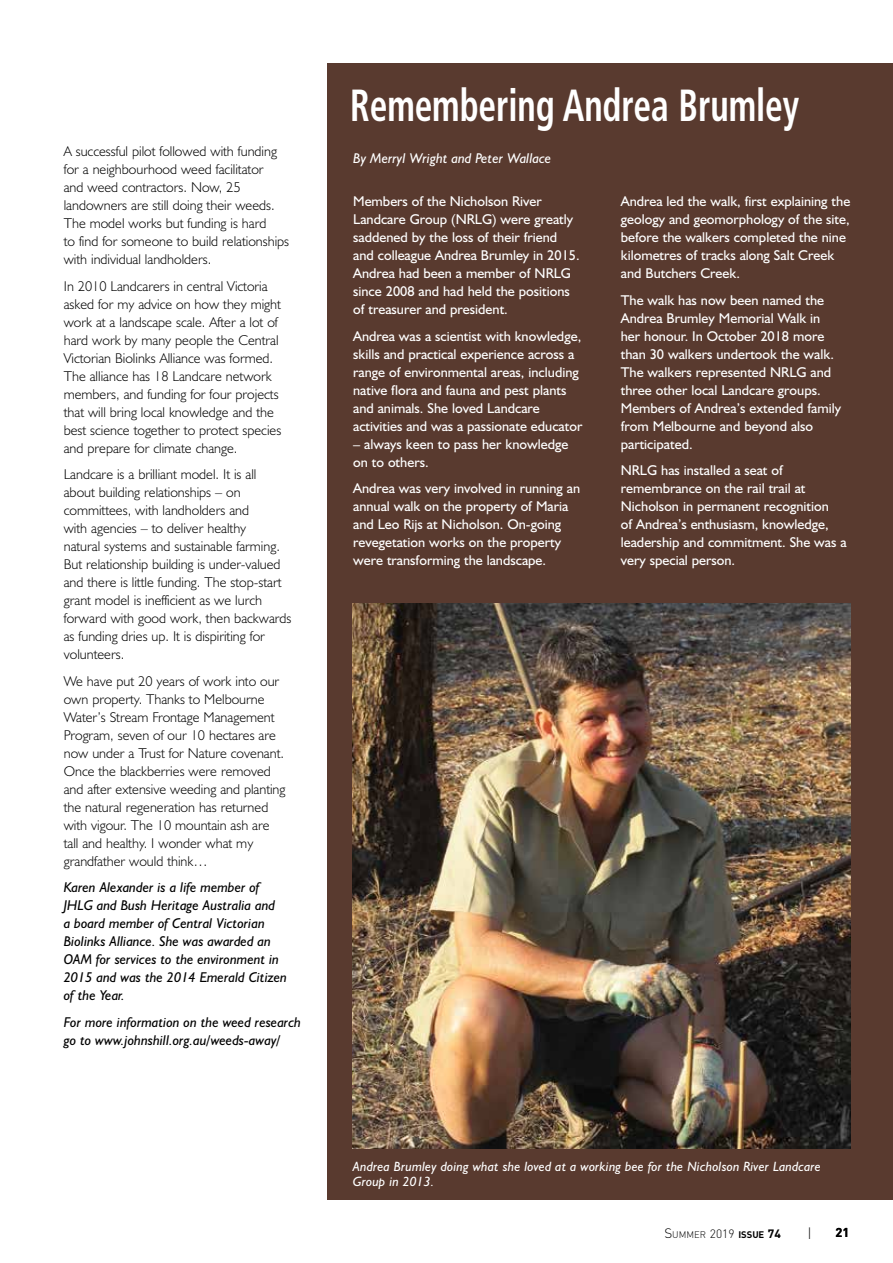
<style>
.page{position:relative;width:893px;height:1263px;background:#fff}
.page>*{position:absolute;margin:0;border:0;box-sizing:border-box;transform-origin:0 0}
.t1{font:700 condensed 45px "Frutiger";letter-spacing:-.005em;color:#fff;scale:.79 1}
.t2{font:300 14.25px/18px "Humanist 521 BT";color:#000}
.t3{font:14.25px/18px "Humanist 521 BT";color:#fff}
.t4{font:italic 14.25px/18px "Humanist 521 BT";color:#000}
.t5{font:italic 14.25px "Humanist 521 BT";color:#fff}
.t6{font:italic 13.5px/15.8px "Humanist 521 BT";letter-spacing:.01em;color:#fff}
.t7{font:300 13.5px "DIN";color:#000}
.t8{font:700 12.75px "DIN";color:#000}
.t9{font:300 9.45px "DIN";color:#000}
.s1{font-size:13.5px}
.s2{font-size:12px}
.s3{font-weight:700}
.s4{font-weight:700;font-size:12px}
</style>
<div class="page">
<div style="left:327px;top:64px;width:566px;height:1136px;background:#593a2f"></div>
<img style="left:353px;top:603px;width:497px;height:546px">
<p class="t2" style="left:64px;top:142px;width:227px">A successful pilot followed with funding for a neighbourhood weed facilitator<br>and weed contractors. Now, 25 landowners are still doing their weeds.<br>The model works but funding is hard<br>to find for someone to build relationships with individual landholders.</p>
<p class="t2" style="left:64px;top:277px;width:219px">In 2010 Landcarers in central Victoria asked for my advice on how they might work at a landscape scale. After a lot of hard work by many people the Central Victorian Biolinks Alliance was formed.<br>The alliance has 18 Landcare network members, and funding for four projects that will bring local knowledge and the best science together to protect species and prepare for climate change.</p>
<p class="t2" style="left:64px;top:465px;width:229px">Landcare is a brilliant model. It is all<br>about building relationships – on committees, with landholders and<br>with agencies – to deliver healthy<br>natural systems and sustainable farming.<br>But relationship building is under-valued and there is little funding. The stop-start grant model is inefficient as we lurch forward with good work, then backwards as funding dries up. It is dispiriting for volunteers.</p>
<p class="t2" style="left:64px;top:671px;width:223px">We have put 20 years of work into our own property. Thanks to Melbourne Water’s Stream Frontage Management Program, seven of our 10 hectares are now under a Trust for Nature covenant.<br>Once the blackberries were removed and after extensive weeding and planting the natural regeneration has returned with vigour. The 10 mountain ash are tall and healthy. I wonder what my grandfather would think…</p>
<p class="t4" style="left:64px;top:878px;width:225px">Karen Alexander is a life member of<br>JHLG and Bush Heritage Australia and<br>a board member of Central Victorian<br>Biolinks Alliance. She was awarded an<br>OAM for services to the environment in<br>2015 and was the 2014 Emerald Citizen of the Year.</p>
<p class="t4" style="left:64px;top:1012px;width:239px">For more information on the weed research go to www.johnshill.org.au/weeds-away/</p>
<h1 class="t1" style="left:350px;top:79px;width:570px">Remembering Andrea Brumley</h1>
<p class="t5" style="left:353px;top:149px;width:200px">By Merryl Wright and Peter Wallace</p>
<p class="t3" style="left:353px;top:192px;width:228px">Members of the Nicholson River Landcare Group (NRLG) were greatly saddened by the loss of their friend and colleague Andrea Brumley in 2015.<br>Andrea had been a member of NRLG since 2008 and had held the positions of treasurer and president.</p>
<p class="t3" style="left:353px;top:327px;width:231px">Andrea was a scientist with knowledge, skills and practical experience across a range of environmental areas, including native flora and fauna and pest plants and animals. She loved Landcare activities and was a passionate educator</p>
<p class="t3" style="left:353px;top:435px;width:217px">– always keen to pass her knowledge on to others.</p>
<p class="t3" style="left:353px;top:479px;width:228px">Andrea was very involved in running an annual walk on the property of Maria and Leo Rijs at Nicholson. On-going revegetation works on the property were transforming the landscape.</p>
<p class="t3" style="left:621px;top:192px;width:231px">Andrea led the walk, first explaining the geology and geomorphology of the site, before the walkers completed the nine kilometres of tracks along Salt Creek and Butchers Creek.</p>
<p class="t3" style="left:621px;top:291px;width:222px">The walk has now been named the<br>Andrea Brumley Memorial Walk in her honour. In October 2018 more than 30 walkers undertook the walk.<br>The walkers represented NRLG and three other local Landcare groups.<br>Members of Andrea’s extended family from Melbourne and beyond also participated.</p>
<p class="t3" style="left:621px;top:461px;width:227px">NRLG has installed a seat of remembrance on the rail trail at<br>Nicholson in permanent recognition<br>of Andrea’s enthusiasm, knowledge, leadership and commitment. She was a very special person.</p>
<p class="t6" style="left:353px;top:1158px;width:469px">Andrea Brumley doing what she loved at a working bee for the Nicholson River Landcare<br>Group in 2013.</p>
<p class="t9" style="left:664px;top:1228px;width:118px"><span class="s1">S</span>UMMER <span class="s2">2019</span> <span class="s3">ISSUE</span> <span class="s4">74</span></p>
<p class="t7" style="left:807px;top:1224px;width:6px">|</p>
<p class="t8" style="left:836px;top:1224px;width:15px">21</p>
</div>
